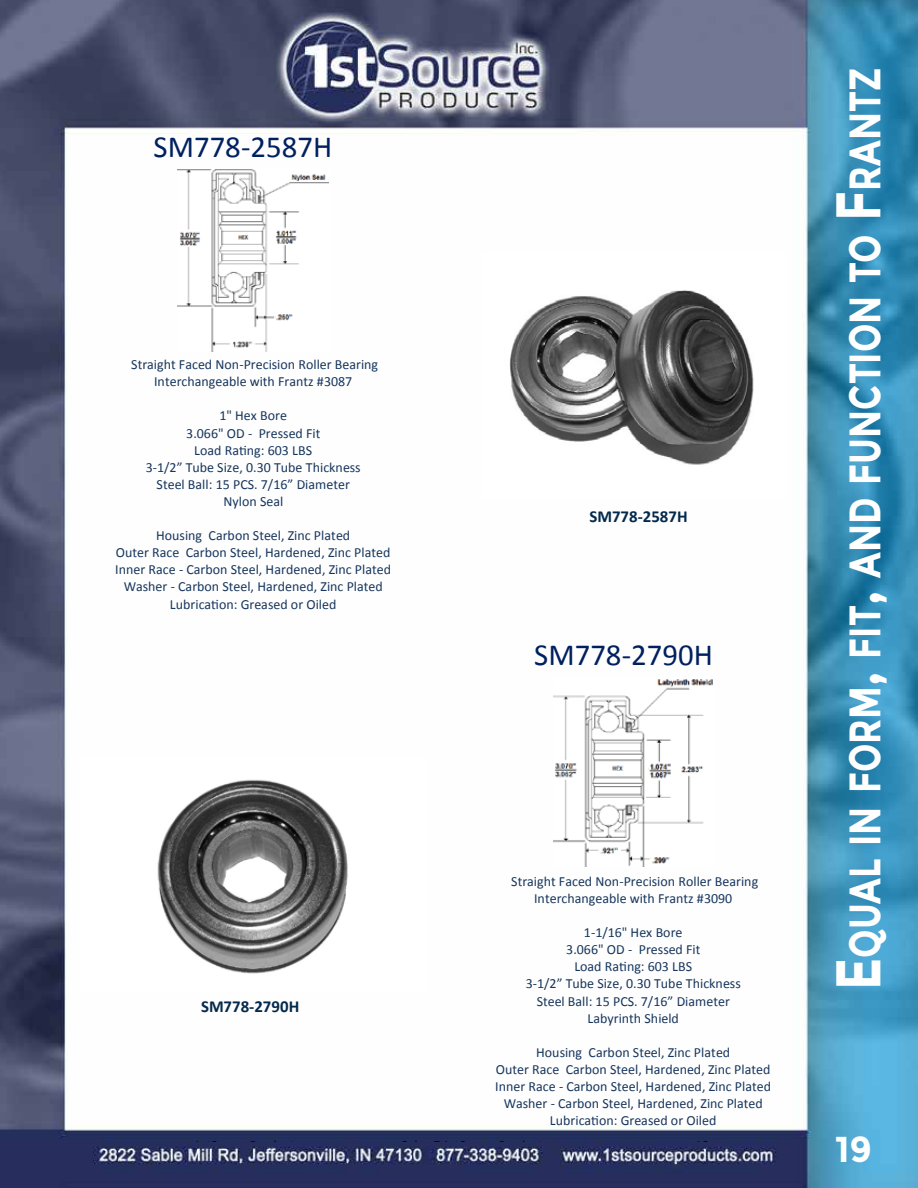
<style>
.page{position:relative;width:918px;height:1188px;background:#fff}
.page>*{position:absolute;margin:0;border:0;box-sizing:border-box;transform-origin:0 0}
.t1{font:700 44.1px "Montserrat";color:#fff;scale:.78 1}
.t2{font:700 36px "Montserrat";color:#fff}
.t3{font:30.75px "Calibri";color:#002060}
.t4{font:700 16.8px "Calibri";letter-spacing:.005em;color:#04294b}
.t5{font:13.95px/17.1px "Calibri";color:#17365d;text-align:center}
.t6{font:13.95px "Calibri";color:#000}
.s1{font-size:63px}
</style>
<div class="page">
<img style="left:0;top:0;width:918px;height:1188px">
<img style="left:482px;top:251px;width:303px;height:248px">
<img style="left:177px;top:167px;width:152px;height:185px">
<img style="left:554px;top:677px;width:159px;height:189px">
<img style="left:80px;top:758px;width:348px;height:233px">
<h3 class="t3" style="left:154px;top:128px;width:180px">SM778-2587H</h3>
<p class="t5" style="left:131px;top:356px;width:248px">Straight Faced Non-Precision Roller Bearing<br>Interchangeable with Frantz #3087</p>
<p class="t5" style="left:146px;top:407px;width:217px">1" Hex Bore<br>3.066" OD - Pressed Fit<br>Load Rating: 603 LBS<br>3-1/2” Tube Size, 0.30 Tube Thickness<br>Steel Ball: 15 PCS. 7/16” Diameter<br>Nylon Seal</p>
<p class="t5" style="left:115px;top:527px;width:277px">Housing Carbon Steel, Zinc Plated<br>Outer Race Carbon Steel, Hardened, Zinc Plated Inner Race - Carbon Steel, Hardened, Zinc Plated Washer - Carbon Steel, Hardened, Zinc Plated Lubrication: Greased or Oiled</p>
<p class="t4" style="left:201px;top:995px;width:100px">SM778-2790H</p>
<p class="t4" style="left:589px;top:506px;width:100px">SM778-2587H</p>
<h3 class="t3" style="left:534px;top:635px;width:180px">SM778-2790H</h3>
<p class="t5" style="left:511px;top:873px;width:248px">Straight Faced Non-Precision Roller Bearing<br>Interchangeable with Frantz #3090</p>
<p class="t5" style="left:526px;top:924px;width:217px">1-1/16" Hex Bore<br>3.066" OD - Pressed Fit<br>Load Rating: 603 LBS<br>3-1/2” Tube Size, 0.30 Tube Thickness<br>Steel Ball: 15 PCS. 7/16” Diameter<br>Labyrinth Shield</p>
<p class="t5" style="left:495px;top:1044px;width:277px">Housing Carbon Steel, Zinc Plated<br>Outer Race Carbon Steel, Hardened, Zinc Plated Inner Race - Carbon Steel, Hardened, Zinc Plated Washer - Carbon Steel, Hardened, Zinc Plated Lubrication: Greased or Oiled</p>
<p class="t6" style="left:695px;top:1137px;width:16px">19</p>
<h1 class="t1" style="left:839px;top:990px;width:1183px;rotate:-90deg"><span class="s1">E</span>qual i n form<span class="s1">,</span> fit<span class="s1">,</span> and function to <span class="s1">F</span>rantz</h1>
<h2 class="t2" style="left:835px;top:1128px;width:39px">19</h2>
</div>
